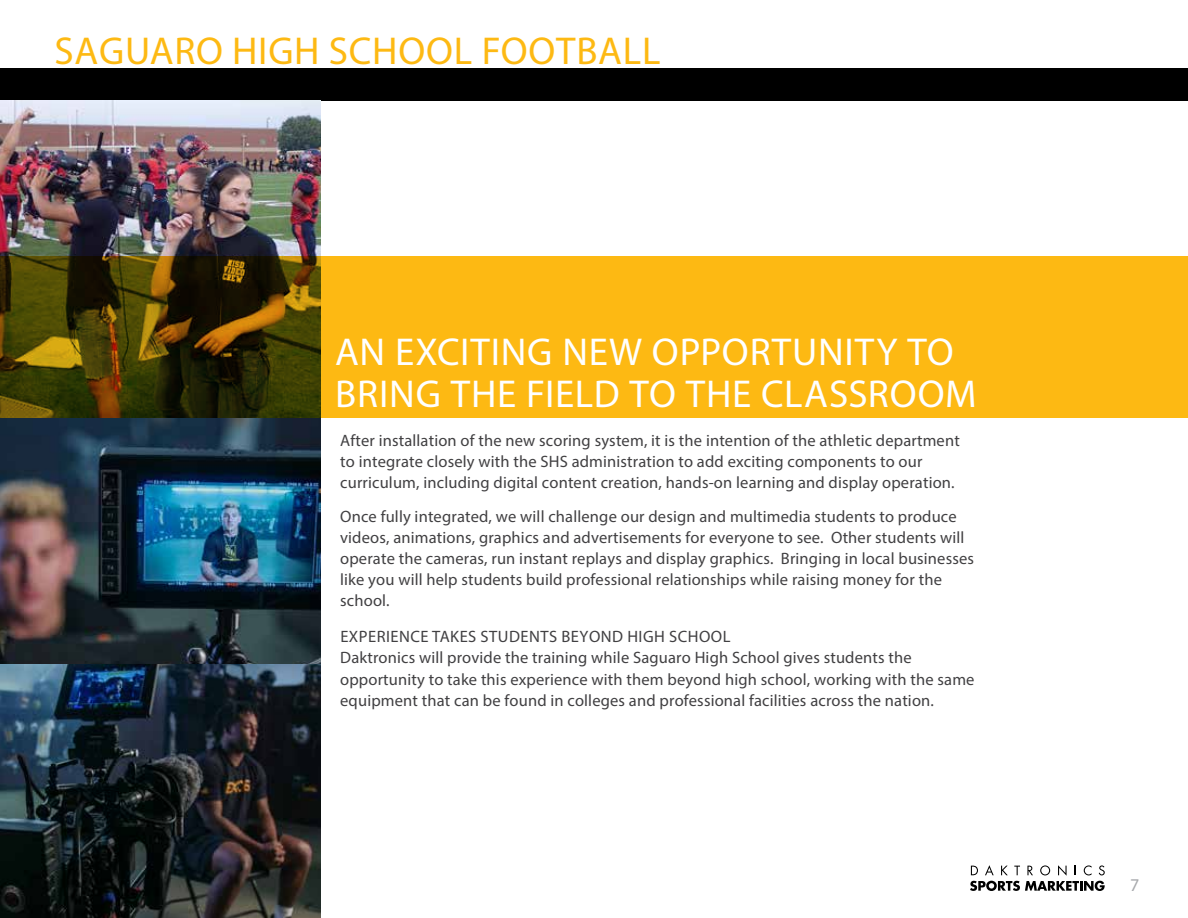
<style>
.page{position:relative;width:1188px;height:918px;background:#fff}
.page>*{position:absolute;margin:0;border:0;box-sizing:border-box;transform-origin:0 0}
.t1{font:39px/42px "Myriad Pro";letter-spacing:.02em;color:#fff}
.t2{font:39px "Myriad Pro";letter-spacing:.02em;color:#fdb913}
.t3{font:18px "Myriad Pro";color:#a7a9ac}
.t4{font:16.5px/21px "Myriad Pro";letter-spacing:.01em;color:#414042}
</style>
<div class="page">
<div style="left:0;top:68px;width:1188px;height:32px;background:#000"></div>
<svg style="left:970px;top:865px;width:135px;height:26px"></svg>
<img style="left:0;top:100px;width:321px;height:564px">
<img style="left:0;top:664px;width:321px;height:254px">
<svg style="left:1px;top:256px;width:1187px;height:162px;background:#cb960f"></svg>
<hr style="left:0;top:256px;width:1px;height:162px;background:#fdb913">
<h1 class="t2" style="left:54px;top:35px;width:608px">SAGUARO HIGH SCHOOL FOOTBALL</h1>
<h1 class="t1" style="left:335px;top:334px;width:643px">AN EXCITING NEW OPPORTUNITY TO<br>BRING THE FIELD TO THE CLASSROOM</h1>
<p class="t4" style="left:340px;top:431px;width:621px">After installation of the new scoring system, it is the intention of the athletic department to integrate closely with the SHS administration to add exciting components to our curriculum, including digital content creation, hands-on learning and display operation.</p>
<p class="t4" style="left:340px;top:506px;width:635px">Once fully integrated, we will challenge our design and multimedia students to produce videos, animations, graphics and advertisements for everyone to see. Other students will operate the cameras, run instant replays and display graphics. Bringing in local businesses like you will help students build professional relationships while raising money for the school.</p>
<p class="t4" style="left:340px;top:627px;width:636px;line-height:21.5px">EXPERIENCE TAKES STUDENTS BEYOND HIGH SCHOOL<br>Daktronics will provide the training while Saguaro High School gives students the opportunity to take this experience with them beyond high school, working with the same equipment that can be found in colleges and professional facilities across the nation.</p>
<p class="t3" style="left:1130px;top:877px;width:11px">7</p>
</div>
